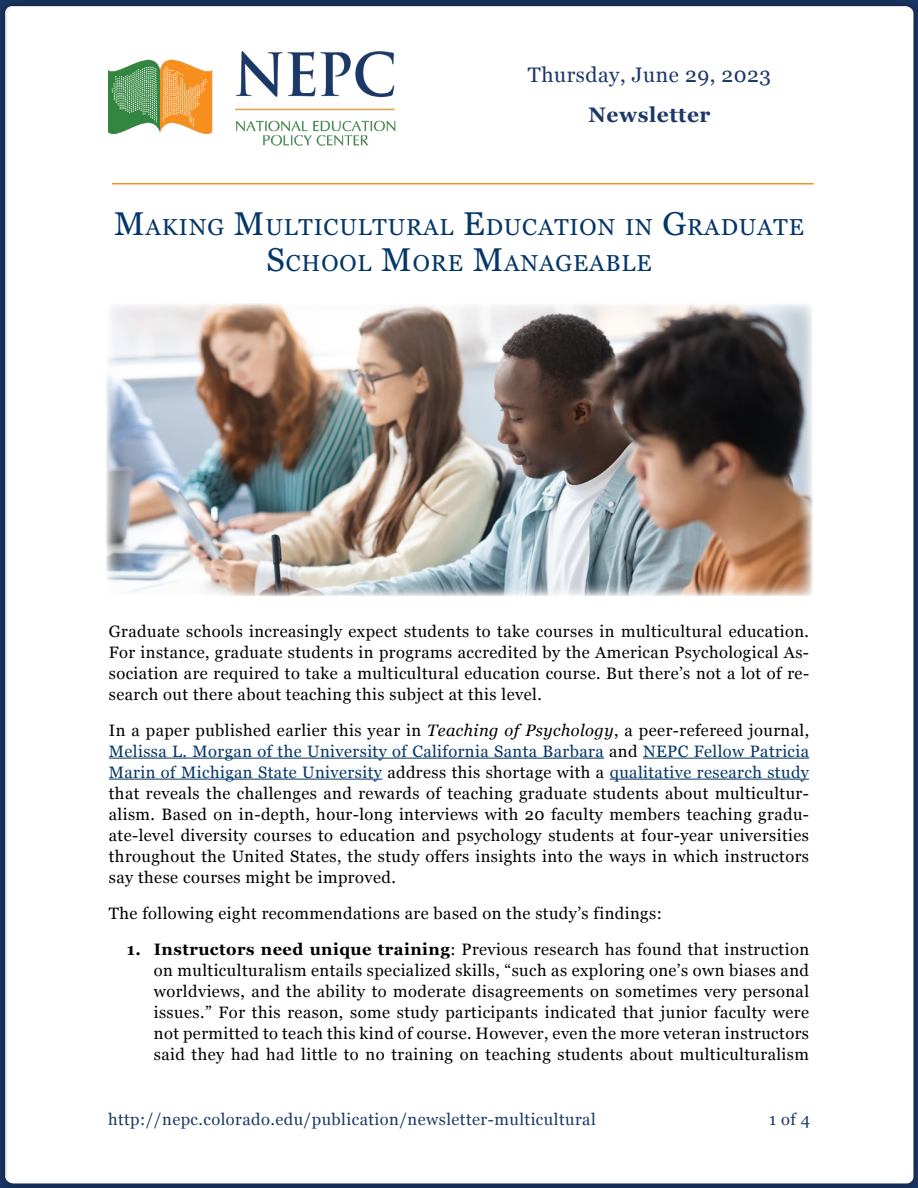
<style>
.page{position:relative;width:918px;height:1188px;background:#fff}
.page>*{position:absolute;margin:0;border:0;box-sizing:border-box;transform-origin:0 0}
.t1{font:23.1px/36px "Georgia";letter-spacing:.04em;color:#053669;text-align:center}
.t2{font:21px "Georgia";letter-spacing:.025em;color:#1c3868}
.t3{font:700 21px "Georgia";letter-spacing:.025em;color:#1c3868}
.t4{font:16.5px/21px "Georgia";letter-spacing:.025em;color:#000;text-align:justify}
.t5{font:16.5px "Georgia";letter-spacing:.025em;color:#1c3868}
.s1{font-size:33px}
.s2{font-style:italic}
.s3{color:#053669}
.s4{font-weight:700}
</style>
<div class="page">
<div style="left:0;top:0;width:918px;height:1188px;background:#000;opacity:.25"></div>
<div style="left:7px;top:7px;width:906px;height:1176px;background:#fff;border-radius:7px"></div>
<hr style="left:109px;top:758px;width:495px;height:1px;background:#053669">
<hr style="left:643px;top:758px;width:166px;height:1px;background:#053669">
<hr style="left:109px;top:779px;width:273px;height:1px;background:#053669">
<hr style="left:610px;top:779px;width:199px;height:1px;background:#053669">
<hr style="left:112px;top:183px;width:702px;height:1px;background:#f7901e">
<img style="left:106px;top:303px;width:706px;height:293px">
<img style="left:108px;top:51px;width:288px;height:95px">
<p class="t2" style="left:528px;top:59px;width:245px">Thursday, June 29, 2023</p>
<p class="t3" style="left:588px;top:99px;width:124px">Newsletter</p>
<h1 class="t1" style="left:114px;top:208px;width:690px"><span class="s1">M</span>AKING <span class="s1">M</span>ULTICULTURAL <span class="s1">E</span>DUCATION IN <span class="s1">G</span>RADUATE<br><span class="s1">S</span>CHOOL <span class="s1">M</span>ORE <span class="s1">M</span>ANAGEABLE</h1>
<p class="t4" style="left:109px;top:620px;width:702px">Graduate schools increasingly expect students to take courses in multicultural education.<br>For instance, graduate students in programs accredited by the American Psychological As&shy;sociation are required to take a multicultural education course. But there’s not a lot of re&shy;search out there about teaching this subject at this level.</p>
<p class="t4" style="left:109px;top:719px;width:702px">In a paper published earlier this year in <span class="s2">Teaching of Psychology</span>, a peer-refereed journal, <span class="s3">Melissa L. Morgan of the University of California Santa Barbara</span> and <span class="s3">NEPC Fellow Patricia Marin of Michigan State University</span> address this shortage with a <span class="s3">qualitative research study </span>that reveals the challenges and rewards of teaching graduate students about multicultur&shy;alism. Based on in-depth, hour-long interviews with 20 faculty members teaching gradu&shy;ate-level diversity courses to education and psychology students at four-year universities throughout the United States, the study offers insights into the ways in which instructors say these courses might be improved.</p>
<p class="t4" style="left:109px;top:902px;width:555px">The following eight recommendations are based on the study’s findings:</p>
<p class="t4" style="left:154px;top:938px;width:657px;text-indent:-27px"><span class="s4">1. Instructors need unique training</span>: Previous research has found that instruction on multiculturalism entails specialized skills, “such as exploring one’s own biases and worldviews, and the ability to moderate disagreements on sometimes very personal issues.” For this reason, some study participants indicated that junior faculty were not permitted to teach this kind of course. However, even the more veteran instructors said they had had little to no training on teaching students about multiculturalism</p>
<p class="t5" style="left:108px;top:1107px;width:489px">http://nepc.colorado.edu/publication/newsletter-multicultural</p>
<p class="t5" style="left:769px;top:1107px;width:42px">1 of 4</p>
</div>
